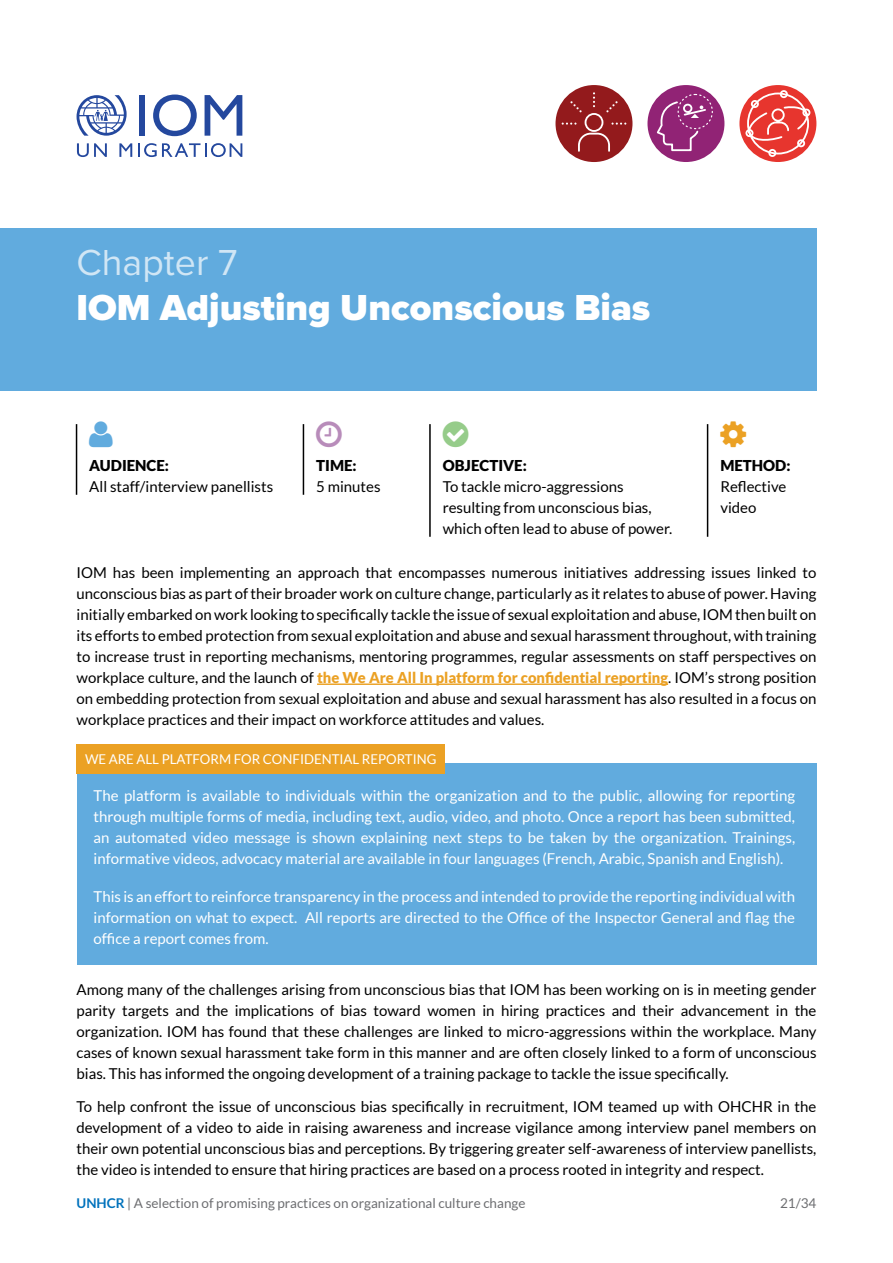
<style>
.page{position:relative;width:893px;height:1263px;background:#fff}
.page>*{position:absolute;margin:0;border:0;box-sizing:border-box;transform-origin:0 0}
.t1{font:900 37.5px "Proxima Nova";color:#fff}
.t2{font:37.5px "Proxima Nova";color:#d0e6f5}
.t3{font:15px/21px "Lato";color:#000;text-align:justify}
.t4{font:15px/21px "Lato";color:#fff;text-align:justify}
.t5{font:900 15px "Lato";color:#000}
.t6{font:13.5px "Lato";color:#6d6e71}
.t7{font:13.5px "Lato";color:#fff}
.s1{font-weight:900;color:#eba124}
.s2{font-weight:700;color:#0072bc}
</style>
<div class="page">
<div style="left:0;top:229px;width:816px;height:162px;background:#61abde"></div>
<div style="left:139px;top:95px;width:6px;height:41px;background:#24489e"></div>
<svg style="left:153px;top:95px;width:44px;height:41px"></svg>
<svg style="left:205px;top:95px;width:37px;height:41px"></svg>
<svg style="left:77px;top:143px;width:30px;height:14px"></svg>
<svg style="left:119px;top:143px;width:13px;height:14px"></svg>
<svg style="left:138px;top:143px;width:104px;height:14px"></svg>
<svg style="left:77px;top:95px;width:50px;height:41px"></svg>
<hr style="left:76px;top:424px;width:1px;height:71px;background:#000">
<hr style="left:303px;top:424px;width:1px;height:71px;background:#000">
<hr style="left:429px;top:424px;width:2px;height:113px;background:#000">
<hr style="left:707px;top:424px;width:1px;height:113px;background:#000">
<hr style="left:317px;top:683px;width:351px;height:2px;background:#eba124">
<div style="left:77px;top:763px;width:739px;height:202px;background:#61abde"></div>
<div style="left:77px;top:744px;width:368px;height:29px;background:#eba124"></div>
<div style="left:555px;top:85px;width:77px;height:77px;background:#931a1c;border-radius:50%"></div>
<svg style="left:562px;top:92px;width:64px;height:61px"></svg>
<div style="left:739px;top:85px;width:77px;height:77px;background:#e7352e;border-radius:50%"></div>
<svg style="left:746px;top:92px;width:64px;height:63px"></svg>
<div style="left:780px;top:90px;width:8px;height:8px;border:2px solid #fff;border-radius:50%"></div>
<div style="left:751px;top:100px;width:8px;height:8px;border:2px solid #fff;border-radius:50%"></div>
<div style="left:745px;top:129px;width:8px;height:8px;border:2px solid #fff;border-radius:50%"></div>
<div style="left:768px;top:149px;width:8px;height:8px;border:2px solid #fff;border-radius:50%"></div>
<div style="left:797px;top:139px;width:8px;height:8px;border:2px solid #fff;border-radius:50%"></div>
<div style="left:802px;top:109px;width:8px;height:8px;border:2px solid #fff;border-radius:50%"></div>
<div style="left:647px;top:85px;width:77px;height:77px;background:#912375;border-radius:50%"></div>
<svg style="left:655px;top:94px;width:58px;height:58px"></svg>
<h1 class="t2" style="left:77px;top:235px;width:162px">Chapter 7</h1>
<h1 class="t1" style="left:77px;top:280px;width:575px">IOM Adjusting Unconscious Bias</h1>
<p class="t5" style="left:89px;top:457px;width:81px">AUDIENCE:</p>
<p class="t3" style="left:89px;top:476px;width:185px">All staff/interview panellists</p>
<p class="t5" style="left:316px;top:457px;width:42px">TIME:</p>
<p class="t3" style="left:316px;top:476px;width:66px">5 minutes</p>
<p class="t5" style="left:443px;top:457px;width:86px">OBJECTIVE:</p>
<p class="t3" style="left:443px;top:476px;width:231px;text-align:left">To tackle micro-aggressions resulting from unconscious bias, which often lead to abuse of power.</p>
<p class="t5" style="left:720px;top:457px;width:72px">METHOD:</p>
<p class="t3" style="left:720px;top:476px;width:68px">Reflective video</p>
<p class="t3" style="left:77px;top:562px;width:741px">IOM has been implementing an approach that encompasses numerous initiatives addressing issues linked to unconscious bias as part of their broader work on culture change, particularly as it relates to abuse of power. Having initially embarked onwork looking to specifically tackle the issue of sexual exploitation and abuse,IOMthen built on its efforts to embed protection from sexual exploitation and abuse and sexual harassment throughout, with training to increase trust in reporting mechanisms, mentoring programmes, regular assessments on staff perspectives on workplace culture, and the launch of <span class="s1">the We Are All In platform for confidential reporting</span>. IOM’s strong position on embedding protection from sexual exploitation and abuse and sexual harassment has also resulted in a focus on workplace practices and their impact on workforce attitudes and values.</p>
<p class="t7" style="left:85px;top:751px;width:353px">WE ARE ALL PLATFORM FOR CONFIDENTIAL REPORTING</p>
<p class="t4" style="left:94px;top:785px;width:703px">The platform is available to individuals within the organization and to the public, allowing for reporting through multiple forms of media, including text, audio, video, and photo. Once a report has been submitted, an automated video message is shown explaining next steps to be taken by the organization. Trainings, informative videos, advocacy material are available in four languages (French, Arabic, Spanish and English).</p>
<p class="t4" style="left:94px;top:886px;width:703px">This is an effort to reinforce transparency in the process and intended to provide the reporting individual with information on what to expect. All reports are directed to the Office of the Inspector General and flag the office a report comes from.</p>
<p class="t3" style="left:77px;top:978px;width:741px">Among many of the challenges arising from unconscious bias that IOM has been working on is in meeting gender parity targets and the implications of bias toward women in hiring practices and their advancement in the organization. IOM has found that these challenges are linked to micro-aggressions within the workplace. Many cases of known sexual harassment take form in this manner and are often closely linked to a form of unconscious bias. This has informed the ongoing development of a training package to tackle the issue specifically.</p>
<p class="t3" style="left:76px;top:1096px;width:741px">To help confront the issue of unconscious bias specifically in recruitment, IOM teamed up with OHCHR in the development of a video to aide in raising awareness and increase vigilance among interview panel members on their own potential unconscious bias and perceptions. By triggering greater self-awareness of interview panellists, the video is intended to ensure that hiring practices are based on a process rooted in integrity and respect.</p>
<p class="t6" style="left:77px;top:1195px;width:450px"><span class="s2">UNHCR</span> | A selection of promising practices on organizational culture change</p>
<p class="t6" style="left:780px;top:1195px;width:38px">21/34</p>
</div>
